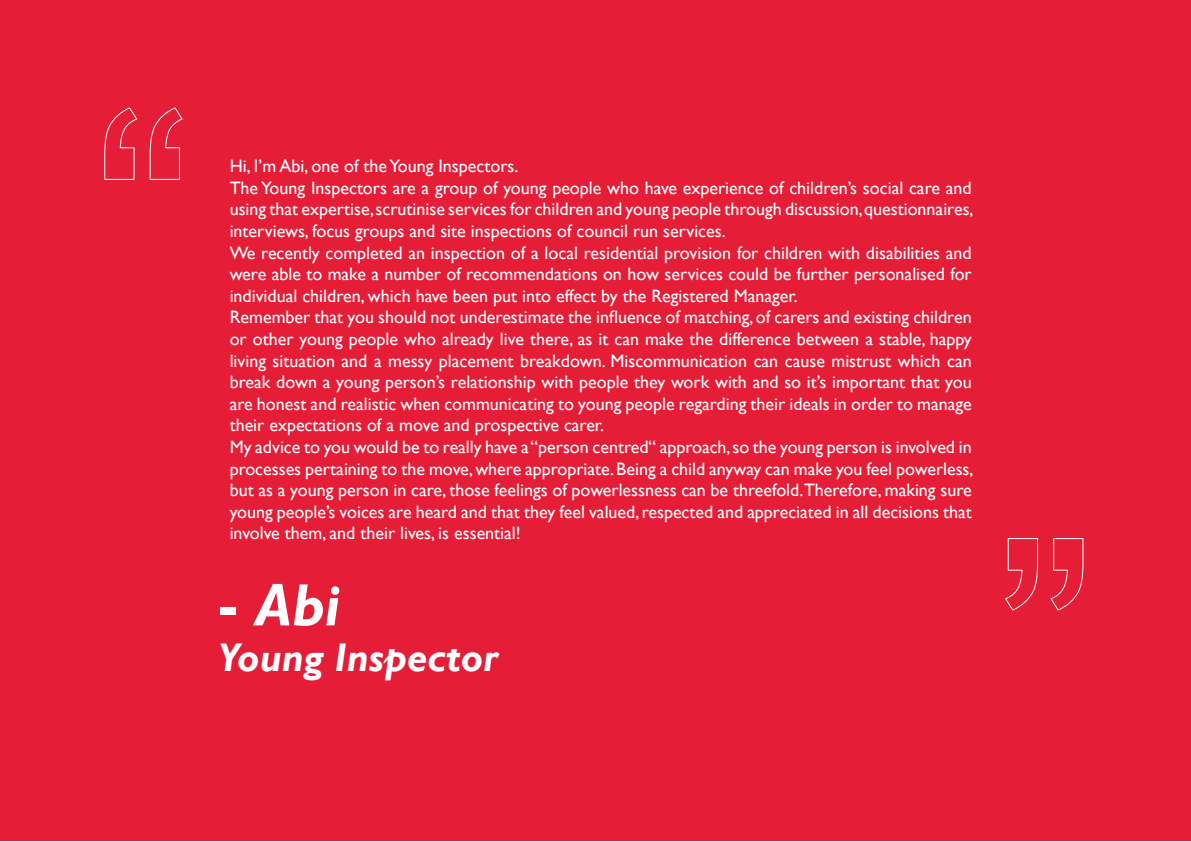
<style>
.page{position:relative;width:1191px;height:842px;background:#fff}
.page>*{position:absolute;margin:0;border:0;box-sizing:border-box;transform-origin:0 0}
.t1{font:300px "Arial";color:#e61d37}
.t2{font:italic 700 60px "Gill Sans";color:#fff}
.t3{font:italic 700 40px "Gill Sans";color:#fff}
.t4{font:18px/21.6px "Gill Sans";color:#fff}
.s1{font-style:normal}
</style>
<div class="page">
<div style="left:0;top:0;width:1191px;height:841px;background:#e61d37"></div>
<svg style="left:104px;top:107px;width:79px;height:73px"></svg>
<svg style="left:1005px;top:538px;width:79px;height:73px"></svg>
<h1 class="t1" style="left:93px;top:15px;width:101px">“</h1>
<p class="t4" style="left:230px;top:156px;width:745px">Hi, I’m Abi, one of the Young Inspectors.<br>The Young Inspectors are a group of young people who have experience of children’s social care and using that expertise, scrutinise services for children and young people through discussion, questionnaires, interviews, focus groups and site inspections of council run services.<br>We recently completed an inspection of a local residential provision for children with disabilities and were able to make a number of recommendations on how services could be further personalised for individual children, which have been put into effect by the Registered Manager.<br>Remember that you should not underestimate the influence of matching, of carers and existing children or other young people who already live there, as it can make the difference between a stable, happy living situation and a messy placement breakdown. Miscommunication can cause mistrust which can break down a young person’s relationship with people they work with and so it’s important that you are honest and realistic when communicating to young people regarding their ideals in order to manage their expectations of a move and prospective carer.<br>My advice to you would be to really have a “person centred“ approach, so the young person is involved in processes pertaining to the move, where appropriate. Being a child anyway can make you feel powerless, but as a young person in care, those feelings of powerlessness can be threefold.Therefore, making sure young people’s voices are heard and that they feel valued, respected and appreciated in all decisions that involve them, and their lives, is essential!</p>
<h1 class="t1" style="left:912px;top:444px;width:185px">.”</h1>
<h2 class="t2" style="left:218px;top:570px;width:124px"><span class="s1">-</span> Abi</h2>
<h3 class="t3" style="left:218px;top:635px;width:282px">Young Inspector</h3>
</div>
